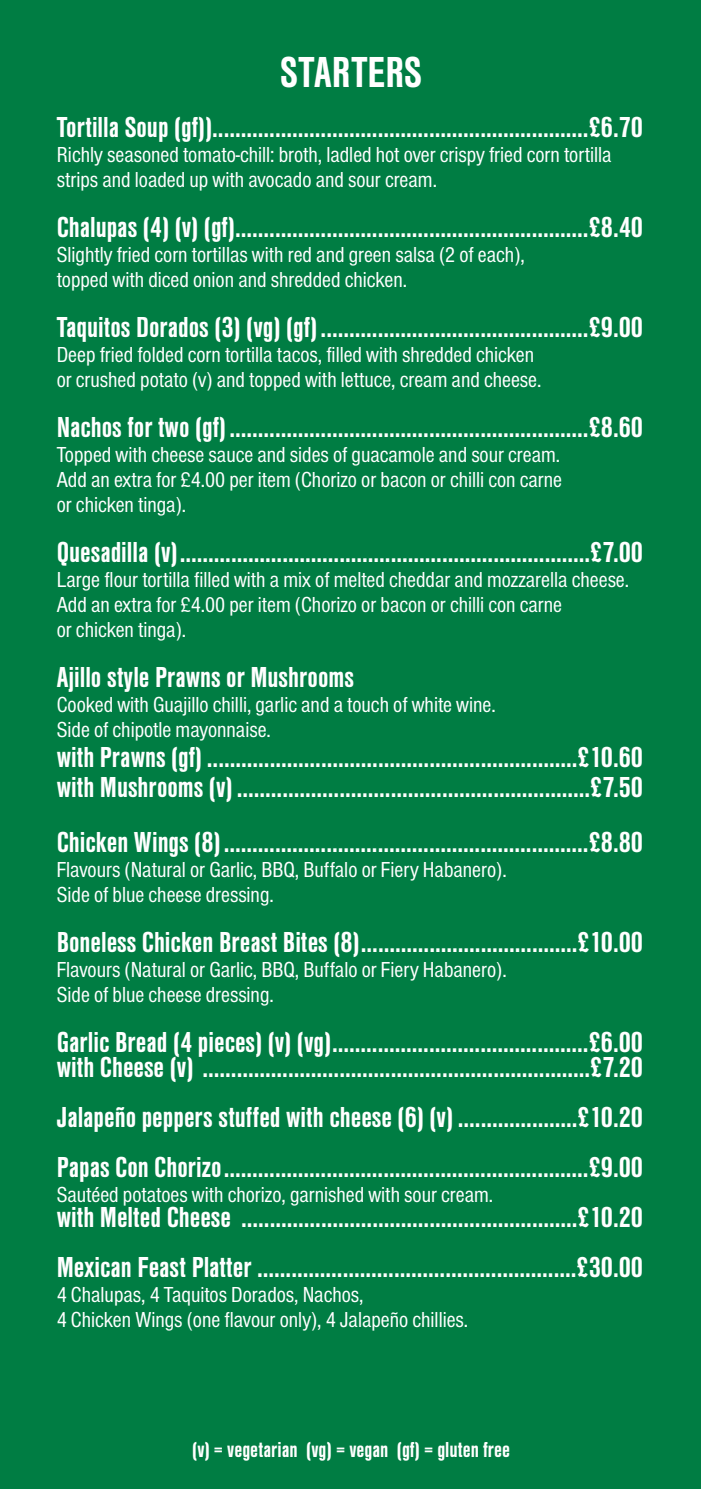
<style>
.page{position:relative;width:702px;height:1489px;background:#fff}
.page>*{position:absolute;margin:0;border:0;box-sizing:border-box;transform-origin:0 0}
.t1{font:700 condensed 45px "Nimbus Sans T";color:#fff}
.t2{font:700 condensed 30px/50px "Nimbus Sans T";color:#fff}
.t3{font:condensed 22.5px/25px "Nimbus Sans T";color:#fff}
.t4{font:700 condensed 22.5px "Nimbus Sans T";color:#fff}
</style>
<div class="page">
<div style="left:0;top:0;width:700px;height:1488px;background:#007d43"></div>
<h1 class="t1" style="left:280px;top:45px;width:143px">STARTERS</h1>
<p class="t2" style="left:57px;top:101px;width:588px">Tortilla Soup (gf))..................................................................£6.70</p>
<p class="t3" style="left:57px;top:141px;width:556px">Richly seasoned tomato-chill: broth, ladled hot over crispy fried corn tortilla strips and loaded up with avocado and sour cream.</p>
<p class="t2" style="left:57px;top:201px;width:588px">Chalupas (4) (v) (gf)..............................................................£8.40</p>
<p class="t3" style="left:57px;top:241px;width:469px">Slightly fried corn tortillas with red and green salsa (2 of each), topped with diced onion and shredded chicken.</p>
<p class="t2" style="left:57px;top:301px;width:588px">Taquitos Dorados (3) (vg) (gf)...............................................£9.00</p>
<p class="t3" style="left:57px;top:341px;width:486px">Deep fried folded corn tortilla tacos, filled with shredded chicken or crushed potato (v) and topped with lettuce, cream and cheese.</p>
<p class="t2" style="left:57px;top:401px;width:588px">Nachos for two (gf)...............................................................£8.60</p>
<p class="t3" style="left:57px;top:441px;width:507px;text-align:justify">Topped with cheese sauce and sides of guacamole and sour cream.<br>Add an extra for £4.00 per item (Chorizo or bacon or chilli con carne or chicken tinga).</p>
<p class="t2" style="left:57px;top:526px;width:588px">Quesadilla (v)........................................................................£7.00</p>
<p class="t3" style="left:57px;top:566px;width:574px">Large flour tortilla filled with a mix of melted cheddar and mozzarella cheese.<br>Add an extra for £4.00 per item (Chorizo or bacon or chilli con carne<br>or chicken tinga).</p>
<p class="t2" style="left:57px;top:651px;width:299px">Ajillo style Prawns or Mushrooms</p>
<p class="t3" style="left:57px;top:691px;width:440px">Cooked with Guajillo chilli, garlic and a touch of white wine.<br>Side of chipotle mayonnaise.</p>
<p class="t2" style="left:57px;top:741px;width:588px;line-height:30px">with Prawns (gf) .................................................................£10.60 with Mushrooms (v) ..............................................................£7.50</p>
<p class="t2" style="left:57px;top:816px;width:588px">Chicken Wings (8)................................................................£8.80</p>
<p class="t3" style="left:57px;top:856px;width:451px">Flavours (Natural or Garlic, BBQ, Buffalo or Fiery Habanero).<br>Side of blue cheese dressing.</p>
<p class="t2" style="left:57px;top:916px;width:588px">Boneless Chicken Breast Bites (8)......................................£10.00</p>
<p class="t3" style="left:57px;top:956px;width:451px">Flavours (Natural or Garlic, BBQ, Buffalo or Fiery Habanero).<br>Side of blue cheese dressing.</p>
<p class="t2" style="left:57px;top:1029px;width:588px;line-height:25px">Garlic Bread (4 pieces) (v) (vg).............................................£6.00 with Cheese (v) ....................................................................£7.20</p>
<p class="t2" style="left:57px;top:1091px;width:588px">Jalapeño peppers stuffed with cheese (6) (v) .....................£10.20<br>Papas Con Chorizo................................................................£9.00</p>
<p class="t3" style="left:57px;top:1181px;width:438px">Sautéed potatoes with chorizo, garnished with sour cream.</p>
<p class="t2" style="left:57px;top:1191px;width:588px">with Melted Cheese ...........................................................£10.20<br>Mexican Feast Platter ........................................................£30.00</p>
<p class="t3" style="left:57px;top:1281px;width:413px">4 Chalupas, 4 Taquitos Dorados, Nachos,<br>4 Chicken Wings (one flavour only), 4 Jalapeño chillies.</p>
<p class="t4" style="left:192px;top:1436px;width:319px">(v) = vegetarian (vg) = vegan (gf) = gluten free</p>
</div>
